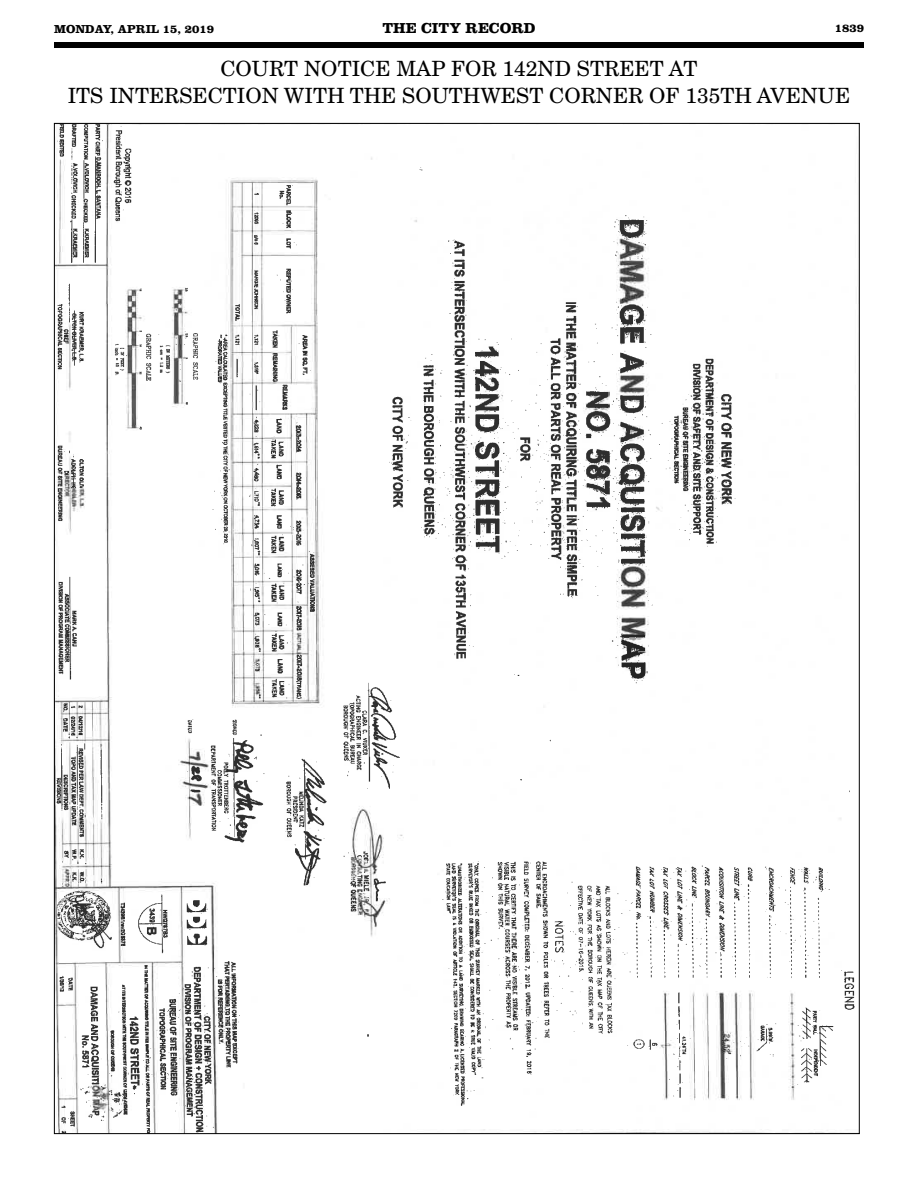
<style>
.page{position:relative;width:918px;height:1188px;background:#fff}
.page>*{position:absolute;margin:0;border:0;box-sizing:border-box;transform-origin:0 0}
.t1{font:21px/27px "New Century Schlbk LT Std";color:#000;text-align:center}
.t2{font:700 15px "Clarendon LT Std";color:#000}
.AA__Right_pg{font:700 12px "Clarendon LT Std";color:#000}
</style>
<div class="page">
<img style="left:56px;top:125px;width:778px;height:1007px">
<img style="left:841px;top:970px;width:14px;height:40px">
<img style="left:808px;top:896px;width:17px;height:84px">
<img style="left:348px;top:867px;width:23px;height:46px">
<svg style="left:99px;top:873px;width:7px;height:12px"></svg>
<svg style="left:517px;top:777px;width:10px;height:5px"></svg>
<svg style="left:547px;top:738px;width:6px;height:7px"></svg>
<svg style="left:255px;top:732px;width:10px;height:6px"></svg>
<img style="left:228px;top:717px;width:10px;height:19px">
<img style="left:185px;top:717px;width:10px;height:18px">
<img style="left:610px;top:632px;width:46px;height:52px">
<img style="left:613px;top:615px;width:43px;height:10px">
<img style="left:616px;top:262px;width:33px;height:20px">
<div style="left:54px;top:42px;width:810px;height:6px;background:#000"></div>
<p class="AA__Right_pg" style="left:54px;top:22px;width:162px">MONDAY, APRIL 15, 2019</p>
<p class="t2" style="left:382px;top:19px;width:155px">THE CITY RECORD</p>
<p class="AA__Right_pg" style="left:835px;top:21px;width:31px">1839</p>
<p class="t1" style="left:68px;top:55px;width:784px">COURT NOTICE MAP FOR 142ND STREET AT<br>ITS INTERSECTION WITH THE SOUTHWEST CORNER OF 135TH AVENUE</p>
</div>
